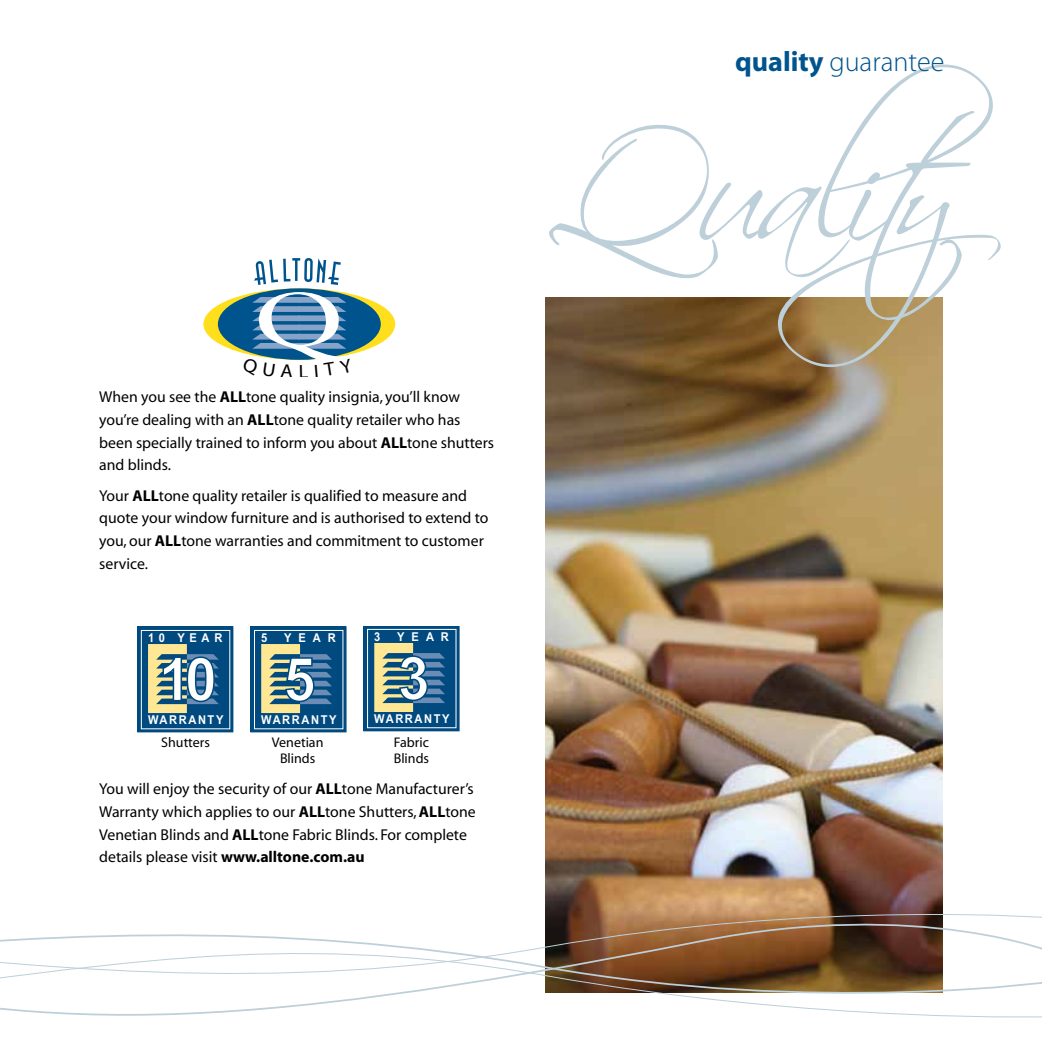
<style>
.page{position:relative;width:1042px;height:1042px;background:#fff}
.page>*{position:absolute;margin:0;border:0;box-sizing:border-box;transform-origin:0 0}
.t1{font:144.9px "Scriptina";letter-spacing:-.065em;color:#bdcfd9}
.t2{font:75.77px "Joulliard Extended";color:#fff}
.t3{font:700 60.38px "Arial";color:#fff;scale:.95 1}
.t4{font:300 28.18px "Myriad Pro";color:#00548e}
.t5{font:15.75px/22.8px "Myriad";color:#000}
.t6{font:14px/16.8px "Myriad";color:#000;text-align:center}
.t7{font:700 12.25px "Arial";letter-spacing:.145em;color:#fff;scale:.91 1}
.s1{font-weight:700}
.s2{font-family:"Myriad";font-weight:700}
</style>
<div class="page">
<img style="left:546px;top:298px;width:397px;height:597px">
<svg style="left:203px;top:288px;width:192px;height:72px;background:#fcdf2a"></svg>
<div style="left:218px;top:288px;width:163px;height:72px;background:#00548e;border-radius:50%"></div>
<svg style="left:252px;top:297px;width:94px;height:52px"></svg>
<svg style="left:254px;top:258px;width:87px;height:27px"></svg>
<svg style="left:363px;top:626px;width:96px;height:105px;background:#3f718d"></svg>
<div style="left:251px;top:627px;width:95px;height:105px;background:#004a80"></div>
<div style="left:250px;top:626px;width:96px;height:106px;border:1px solid #004a80"></div>
<div style="left:254px;top:630px;width:89px;height:99px;border:1px solid #fff"></div>
<svg style="left:261px;top:644px;width:71px;height:69px"></svg>
<div style="left:138px;top:627px;width:95px;height:105px;background:#004a80"></div>
<div style="left:137px;top:626px;width:96px;height:106px;border:1px solid #004a80"></div>
<div style="left:141px;top:630px;width:89px;height:99px;border:1px solid #fff"></div>
<svg style="left:148px;top:644px;width:71px;height:69px"></svg>
<svg style="left:0;top:895px;width:1042px;height:123px"></svg>
<svg style="left:263px;top:357px;width:12px;height:2px"></svg>
<h2 class="t2" style="left:255px;top:270px;width:90px">Q</h2>
<p class="t5" style="left:99px;top:386px;width:396px">When you see the <span class="s1">all</span>tone quality insignia, you’ll know you’re dealing with an <span class="s1">all</span>tone quality retailer who has been specially trained to inform you about <span class="s1">all</span>tone shutters and blinds.</p>
<p class="t5" style="left:99px;top:485px;width:391px">Your <span class="s1">all</span>tone quality retailer is qualified to measure and quote your window furniture and is authorised to extend to you, our <span class="s1">all</span>tone warranties and commitment to customer service.</p>
<p class="t7" style="left:148px;top:630px;width:83px">10 YEAR</p>
<p class="t7" style="left:261px;top:630px;width:8px">5</p>
<p class="t7" style="left:284px;top:630px;width:58px">YEAR</p>
<p class="t7" style="left:374px;top:629px;width:8px">3</p>
<p class="t7" style="left:397px;top:629px;width:58px">YEAR</p>
<h3 class="t3" style="left:171px;top:643px;width:69px">25</h3>
<h3 class="t3" style="left:398px;top:643px;width:35px">3</h3>
<p class="t7" style="left:374px;top:711px;width:84px">WARRANTY</p>
<h3 class="t3" style="left:159px;top:644px;width:63px">10</h3>
<p class="t7" style="left:148px;top:712px;width:84px">WARRANTY</p>
<h3 class="t3" style="left:283px;top:644px;width:35px">5</h3>
<p class="t7" style="left:261px;top:712px;width:84px">WARRANTY</p>
<p class="t6" style="left:161px;top:734px;width:50px">Shutters</p>
<p class="t6" style="left:272px;top:734px;width:53px">Venetian<br>Blinds</p>
<p class="t6" style="left:394px;top:734px;width:37px;text-align:left">Fabric<br>Blinds</p>
<p class="t5" style="left:99px;top:778px;width:378px">You will enjoy the security of our <span class="s1">ALL</span>tone Manufacturer’s Warranty which applies to our <span class="s1">ALL</span>tone Shutters, <span class="s1">ALL</span>tone Venetian Blinds and <span class="s1">ALL</span>tone Fabric Blinds. For complete details please visit <span class="s1">www.alltone.com.au</span></p>
<h3 class="t4" style="left:735px;top:46px;width:211px"><span class="s2">quality</span> guarantee</h3>
<h1 class="t1" style="left:544px;top:105px;width:574px">Quality</h1>
</div>
